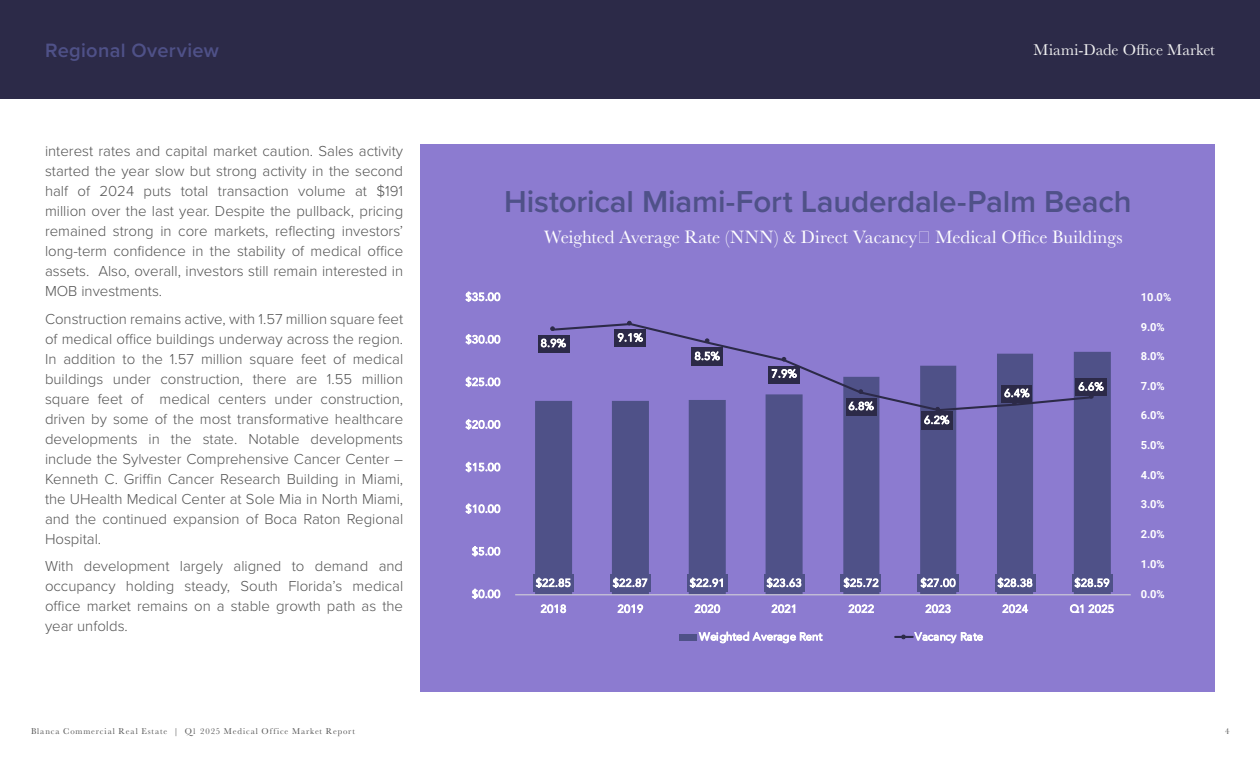
<style>
.page{position:relative;width:1260px;height:765px;background:#fff}
.page>*{position:absolute;margin:0;border:0;box-sizing:border-box;transform-origin:0 0}
.t1{font:600 31.38px "Proxima Nova";letter-spacing:-.005em;color:#4f5188}
.t2{font:600 20px "Proxima Nova";letter-spacing:.015em;color:#4f5188}
.t3{font:18.62px "Baskerville";color:#fff}
.t4{font:16.25px "Baskerville";color:#efeff0}
.t5{font:300 15px/20px "Proxima Nova";color:#545454;text-align:justify}
.t6{font:700 11.12px "Roboto";color:#fff}
.t7{font:10.88px "Avenir";letter-spacing:.025em;color:#fff}
.t8{font:8.75px "Baskerville";letter-spacing:.1em;color:#545454}
</style>
<div class="page">
<div style="left:0;top:0;width:1260px;height:98px;background:#2c2a48"></div>
<div style="left:421px;top:145px;width:794px;height:547px;background:#8c7bd0"></div>
<svg style="left:535px;top:352px;width:576px;height:242px"></svg>
<hr style="left:515px;top:594px;width:616px;height:1px;background:#d9d9d9">
<svg style="left:551px;top:323px;width:544px;height:89px"></svg>
<svg style="left:550px;top:327px;width:5px;height:4px"></svg>
<svg style="left:627px;top:321px;width:5px;height:4px"></svg>
<svg style="left:705px;top:339px;width:4px;height:4px"></svg>
<svg style="left:782px;top:357px;width:4px;height:4px"></svg>
<svg style="left:859px;top:389px;width:4px;height:5px"></svg>
<svg style="left:935px;top:407px;width:5px;height:4px"></svg>
<svg style="left:1089px;top:395px;width:4px;height:3px"></svg>
<div style="left:533px;top:574px;width:41px;height:18px;background:#4f5188"></div>
<div style="left:610px;top:574px;width:41px;height:18px;background:#4f5188"></div>
<div style="left:687px;top:574px;width:41px;height:18px;background:#4f5188"></div>
<div style="left:764px;top:574px;width:40px;height:18px;background:#4f5188"></div>
<div style="left:841px;top:574px;width:40px;height:18px;background:#4f5188"></div>
<div style="left:917px;top:574px;width:42px;height:18px;background:#4f5188"></div>
<div style="left:995px;top:574px;width:41px;height:18px;background:#4f5188"></div>
<div style="left:1072px;top:574px;width:41px;height:18px;background:#4f5188"></div>
<div style="left:538px;top:335px;width:31px;height:18px;background:#2c2a48"></div>
<div style="left:615px;top:330px;width:31px;height:17px;background:#2c2a48"></div>
<div style="left:692px;top:347px;width:31px;height:19px;background:#2c2a48"></div>
<div style="left:768px;top:366px;width:32px;height:17px;background:#2c2a48"></div>
<div style="left:846px;top:398px;width:31px;height:18px;background:#2c2a48"></div>
<div style="left:921px;top:411px;width:32px;height:19px;background:#2c2a48"></div>
<div style="left:1002px;top:385px;width:30px;height:18px;background:#2c2a48"></div>
<div style="left:1076px;top:378px;width:31px;height:17px;background:#2c2a48"></div>
<div style="left:679px;top:634px;width:18px;height:7px;background:#4f5188"></div>
<svg style="left:895px;top:635px;width:18px;height:4px"></svg>
<h2 class="t2" style="left:45px;top:35px;width:175px">Regional Overview</h2>
<p class="t4" style="left:1034px;top:39px;width:183px">Miami-Dade Office Market</p>
<p class="t5" style="left:45px;top:141px;width:360px">interest rates and capital market caution. Sales activity started the year slow but strong activity in the second half of 2024 puts total transaction volume at $191 million over the last year. Despite the pullback, pricing remained strong in core markets, reflecting investors’ long-term confidence in the stability of medical office assets. Also, overall, investors still remain interested in MOB investments.</p>
<p class="t5" style="left:45px;top:308px;width:360px">Construction remains active, with 1.57 million square feet of medical office buildings underway across the region.<br>In addition to the 1.57 million square feet of medical buildings under construction, there are 1.55 million square feet of medical centers under construction, driven by some of the most transformative healthcare developments in the state. Notable developments include the Sylvester Comprehensive Cancer Center – Kenneth C. Griffin Cancer Research Building in Miami, the UHealth Medical Center at Sole Mia in North Miami, and the continued expansion of Boca Raton Regional Hospital.</p>
<p class="t5" style="left:45px;top:556px;width:360px">With development largely aligned to demand and occupancy holding steady, South Florida’s medical office market remains on a stable growth path as the year unfolds.</p>
<h1 class="t1" style="left:504px;top:178px;width:629px">Historical Miami-Fort Lauderdale-Palm Beach</h1>
<p class="t3" style="left:544px;top:225px;width:580px">Weighted Average Rate (NNN) &amp; Direct Vacancy│ Medical Office Buildings</p>
<p class="t7" style="left:466px;top:290px;width:36px">$35.00</p>
<p class="t6" style="left:1141px;top:289px;width:32px">10.0%</p>
<p class="t6" style="left:1141px;top:319px;width:25px">9.0%</p>
<p class="t7" style="left:466px;top:333px;width:36px">$30.00</p>
<p class="t7" style="left:541px;top:337px;width:27px">8.9%</p>
<p class="t7" style="left:618px;top:331px;width:27px">9.1%</p>
<p class="t7" style="left:695px;top:350px;width:27px">8.5%</p>
<p class="t6" style="left:1141px;top:348px;width:25px">8.0%</p>
<p class="t7" style="left:466px;top:376px;width:36px">$25.00</p>
<p class="t7" style="left:772px;top:367px;width:27px">7.9%</p>
<p class="t7" style="left:1004px;top:387px;width:27px">6.4%</p>
<p class="t7" style="left:1078px;top:380px;width:27px">6.6%</p>
<p class="t6" style="left:1141px;top:378px;width:25px">7.0%</p>
<p class="t7" style="left:466px;top:418px;width:36px">$20.00</p>
<p class="t7" style="left:849px;top:400px;width:27px">6.8%</p>
<p class="t7" style="left:924px;top:413px;width:27px">6.2%</p>
<p class="t6" style="left:1141px;top:408px;width:25px">6.0%</p>
<p class="t6" style="left:1141px;top:437px;width:25px">5.0%</p>
<p class="t7" style="left:466px;top:461px;width:36px">$15.00</p>
<p class="t6" style="left:1141px;top:467px;width:25px">4.0%</p>
<p class="t7" style="left:466px;top:502px;width:36px">$10.00</p>
<p class="t6" style="left:1141px;top:497px;width:25px">3.0%</p>
<p class="t6" style="left:1141px;top:526px;width:25px">2.0%</p>
<p class="t7" style="left:472px;top:545px;width:30px">$5.00</p>
<p class="t6" style="left:1141px;top:556px;width:25px">1.0%</p>
<p class="t7" style="left:472px;top:587px;width:30px">$0.00</p>
<p class="t7" style="left:536px;top:576px;width:37px">$22.85</p>
<p class="t7" style="left:613px;top:576px;width:37px">$22.87</p>
<p class="t7" style="left:690px;top:576px;width:37px">$22.91</p>
<p class="t7" style="left:767px;top:576px;width:37px">$23.63</p>
<p class="t7" style="left:844px;top:576px;width:37px">$25.72</p>
<p class="t7" style="left:921px;top:576px;width:37px">$27.00</p>
<p class="t7" style="left:998px;top:576px;width:37px">$28.38</p>
<p class="t7" style="left:1074px;top:576px;width:37px">$28.59</p>
<p class="t6" style="left:1141px;top:586px;width:25px">0.0%</p>
<p class="t7" style="left:541px;top:602px;width:27px">2018</p>
<p class="t7" style="left:618px;top:602px;width:27px">2019</p>
<p class="t7" style="left:695px;top:602px;width:27px">2020</p>
<p class="t7" style="left:772px;top:602px;width:27px">2021</p>
<p class="t7" style="left:848px;top:602px;width:27px">2022</p>
<p class="t7" style="left:925px;top:602px;width:27px">2023</p>
<p class="t7" style="left:1002px;top:602px;width:27px">2024</p>
<p class="t7" style="left:1070px;top:602px;width:46px">Q1 2025</p>
<p class="t7" style="left:699px;top:630px;width:125px">Weighted Average Rent</p>
<p class="t7" style="left:915px;top:630px;width:70px">Vacancy Rate</p>
<p class="t8" style="left:31px;top:726px;width:326px">Blanca Commercial Real Estate | Q1 2025 Medical Office Market Report</p>
<p class="t8" style="left:1225px;top:726px;width:6px">4</p>
</div>
